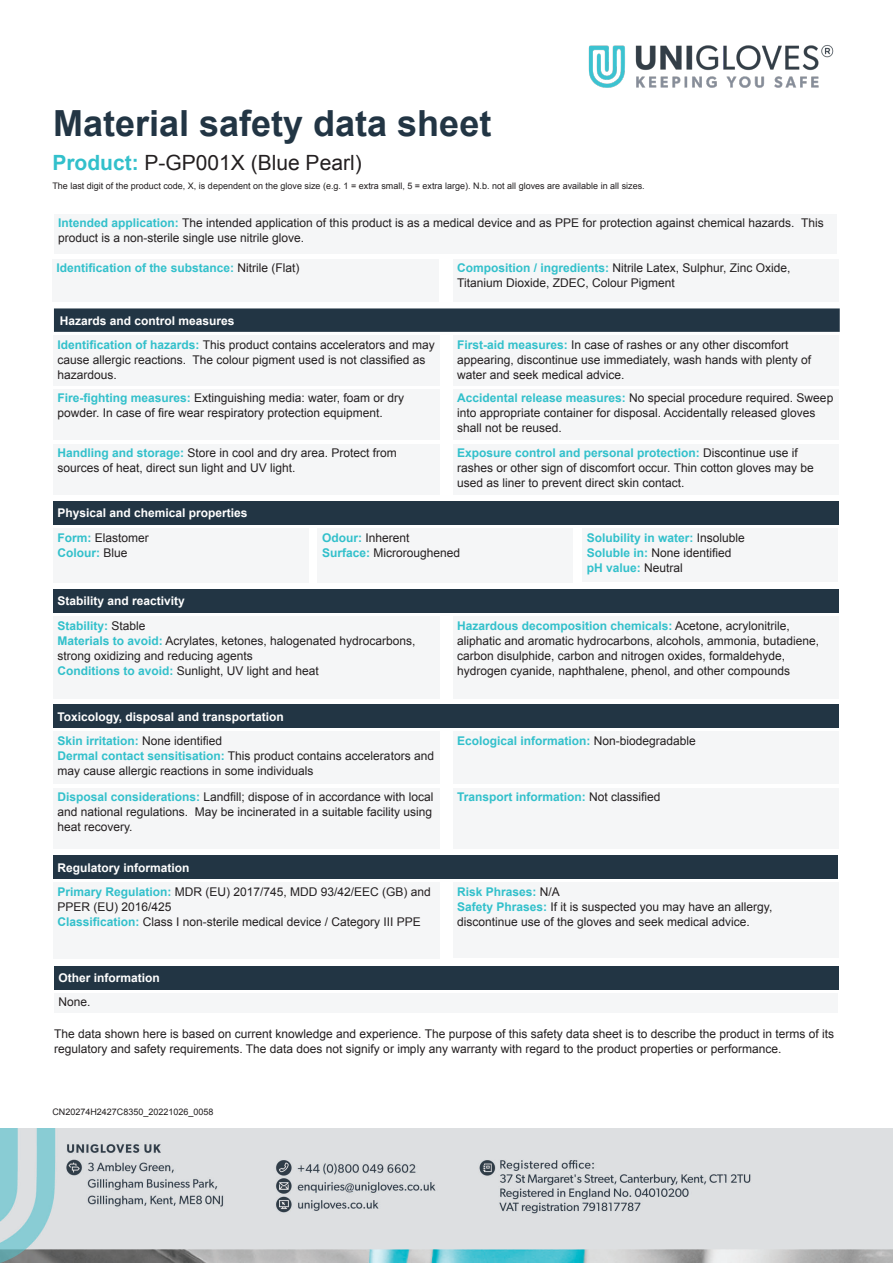
<style>
.page{position:relative;width:893px;height:1263px;background:#fff}
.page>*{position:absolute;margin:0;border:0;box-sizing:border-box;transform-origin:0 0}
.t1{font:700 36px "Arial";color:#223544}
.t2{font:21px "Arial";color:#231f20}
.t3{font:12px/15px "Arial";color:#231f20}
.t4{font:700 12px/15px "Arial";color:#32c0cb}
.t5{font:700 12px "Arial";color:#fff}
.t6{font:9px "Arial";color:#231f20}
.s1{font-weight:700;color:#32c0cb}
.s2{font-weight:400;color:#231f20}
</style>
<div class="page">
<div style="left:53px;top:444px;width:387px;height:50px;background:#f5f6f7"></div>
<div style="left:52px;top:259px;width:387px;height:42px;background:#f5f6f7"></div>
<div style="left:54px;top:214px;width:783px;height:39px;background:#f5f6f7"></div>
<div style="left:453px;top:444px;width:385px;height:50px;background:#f5f6f7"></div>
<div style="left:453px;top:259px;width:385px;height:42px;background:#f5f6f7"></div>
<div style="left:53px;top:336px;width:387px;height:50px;background:#f5f6f7"></div>
<div style="left:453px;top:336px;width:385px;height:50px;background:#f5f6f7"></div>
<div style="left:53px;top:389px;width:387px;height:51px;background:#f5f6f7"></div>
<div style="left:453px;top:389px;width:385px;height:51px;background:#f5f6f7"></div>
<div style="left:53px;top:528px;width:255px;height:55px;background:#f5f6f7"></div>
<div style="left:583px;top:528px;width:255px;height:54px;background:#f5f6f7"></div>
<div style="left:318px;top:528px;width:255px;height:55px;background:#f5f6f7"></div>
<div style="left:453px;top:731px;width:385px;height:53px;background:#f5f6f7"></div>
<div style="left:53px;top:788px;width:387px;height:61px;background:#f5f6f7"></div>
<div style="left:453px;top:788px;width:385px;height:61px;background:#f5f6f7"></div>
<div style="left:53px;top:616px;width:387px;height:82px;background:#f5f6f7"></div>
<div style="left:53px;top:731px;width:387px;height:53px;background:#f5f6f7"></div>
<div style="left:453px;top:616px;width:385px;height:82px;background:#f5f6f7"></div>
<div style="left:53px;top:883px;width:387px;height:76px;background:#f5f6f7"></div>
<div style="left:453px;top:883px;width:385px;height:75px;background:#f5f6f7"></div>
<div style="left:54px;top:993px;width:784px;height:20px;background:#f5f6f7"></div>
<div style="left:53px;top:501px;width:785px;height:24px;background:#223544"></div>
<div style="left:55px;top:309px;width:784px;height:22px;background:#223544"></div>
<div style="left:54px;top:308px;width:786px;height:24px;border:2px solid #223544"></div>
<div style="left:53px;top:589px;width:785px;height:24px;background:#223544"></div>
<div style="left:53px;top:704px;width:786px;height:24px;background:#223544"></div>
<div style="left:53px;top:856px;width:785px;height:23px;background:#223544"></div>
<div style="left:54px;top:966px;width:785px;height:24px;background:#223544"></div>
<img style="left:588px;top:45px;width:246px;height:43px">
<img style="left:0;top:1128px;width:893px;height:135px">
<h1 class="t1" style="left:53px;top:99px;width:440px">Material safety data sheet</h1>
<h2 class="t2" style="left:52px;top:148px;width:311px"><span class="s1">Product:</span> P-GP001X (Blue Pearl)</h2>
<p class="t6" style="left:52px;top:180px;width:594px">The last digit of the product code, X, is dependent on the glove size (e.g. 1 = extra small, 5 = extra large). N.b. not all gloves are available in all sizes.</p>
<p class="t3" style="left:58px;top:216px;width:767px"><span class="s1">Intended application:</span> The intended application of this product is as a medical device and as PPE for protection against chemical hazards. This product is a non-sterile single use nitrile glove.</p>
<p class="t4" style="left:57px;top:261px;width:244px">Identification of the substance: <span class="s2">Nitrile (Flat)</span></p>
<p class="t5" style="left:60px;top:312px;width:176px">Hazards and control measures</p>
<p class="t3" style="left:457px;top:261px;width:335px"><span class="s1">Composition / ingredients:</span> Nitrile Latex, Sulphur, Zinc Oxide,<br>Titanium Dioxide, ZDEC, Colour Pigment</p>
<p class="t3" style="left:57px;top:337px;width:379px"><span class="s1">Identification of hazards:</span> This product contains accelerators and may cause allergic reactions. The colour pigment used is not classified as hazardous.</p>
<p class="t3" style="left:457px;top:337px;width:355px"><span class="s1">First-aid measures:</span> In case of rashes or any other discomfort appearing, discontinue use immediately, wash hands with plenty of water and seek medical advice.</p>
<p class="t3" style="left:57px;top:391px;width:348px"><span class="s1">Fire-fighting measures:</span> Extinguishing media: water, foam or dry powder. In case of fire wear respiratory protection equipment.</p>
<p class="t3" style="left:457px;top:391px;width:378px"><span class="s1">Accidental release measures:</span> No special procedure required. Sweep into appropriate container for disposal. Accidentally released gloves shall not be reused.</p>
<p class="t3" style="left:57px;top:445px;width:341px"><span class="s1">Handling and storage:</span> Store in cool and dry area. Protect from sources of heat, direct sun light and UV light.</p>
<p class="t5" style="left:57px;top:505px;width:192px">Physical and chemical properties</p>
<p class="t3" style="left:457px;top:445px;width:358px"><span class="s1">Exposure control and personal protection:</span> Discontinue use if rashes or other sign of discomfort occur. Thin cotton gloves may be used as liner to prevent direct skin contact.</p>
<p class="t3" style="left:57px;top:530px;width:93px"><span class="s1">Form:</span> Elastomer<br><span class="s1">Colour:</span> Blue</p>
<p class="t4" style="left:587px;top:530px;width:160px">Solubility in water: <span class="s2">Insoluble<br></span>Soluble in: <span class="s2">None identified </span>pH value: <span class="s2">Neutral</span></p>
<p class="t3" style="left:322px;top:530px;width:140px"><span class="s1">Odour:</span> Inherent<br><span class="s1">Surface:</span> Microroughened</p>
<p class="t5" style="left:57px;top:593px;width:129px">Stability and reactivity</p>
<p class="t3" style="left:57px;top:618px;width:360px"><span class="s1">Stability:</span> Stable<br><span class="s1">Materials to avoid:</span> Acrylates, ketones, halogenated hydrocarbons, strong oxidizing and reducing agents<br><span class="s1">Conditions to avoid:</span> Sunlight, UV light and heat</p>
<p class="t5" style="left:57px;top:708px;width:228px">Toxicology, disposal and transportation</p>
<p class="t3" style="left:57px;top:733px;width:378px"><span class="s1">Skin irritation:</span> None identified<br><span class="s1">Dermal contact sensitisation:</span> This product contains accelerators and may cause allergic reactions in some individuals</p>
<p class="t3" style="left:457px;top:618px;width:364px"><span class="s1">Hazardous decomposition chemicals:</span> Acetone, acrylonitrile, aliphatic and aromatic hydrocarbons, alcohols, ammonia, butadiene, carbon disulphide, carbon and nitrogen oxides, formaldehyde, hydrogen cyanide, naphthalene, phenol, and other compounds</p>
<p class="t4" style="left:457px;top:733px;width:240px">Ecological information: <span class="s2">Non-biodegradable</span></p>
<p class="t3" style="left:57px;top:790px;width:378px;text-align:justify"><span class="s1">Disposal considerations:</span> Landfill; dispose of in accordance with local and national regulations. May be incinerated in a suitable facility using heat recovery.</p>
<p class="t4" style="left:457px;top:790px;width:205px">Transport information: <span class="s2">Not classified</span></p>
<p class="t5" style="left:57px;top:859px;width:134px">Regulatory information</p>
<p class="t3" style="left:57px;top:884px;width:375px"><span class="s1">Primary Regulation:</span> MDR (EU) 2017/745, MDD 93/42/EEC (GB) and<br>PPER (EU) 2016/425<br><span class="s1">Classification:</span> Class I non-sterile medical device / Category III PPE</p>
<p class="t3" style="left:457px;top:884px;width:317px"><span class="s1">Risk Phrases:</span> N/A<br><span class="s1">Safety Phrases:</span> If it is suspected you may have an allergy, discontinue use of the gloves and seek medical advice.</p>
<p class="t5" style="left:59px;top:970px;width:103px">Other information</p>
<p class="t3" style="left:59px;top:995px;width:34px">None.</p>
<p class="t3" style="left:54px;top:1026px;width:782px">The data shown here is based on current knowledge and experience. The purpose of this safety data sheet is to describe the product in terms of its regulatory and safety requirements. The data does not signify or imply any warranty with regard to the product properties or performance.</p>
<p class="t6" style="left:52px;top:1106px;width:163px">CN20274H2427C8350_20221026_0058</p>
</div>
